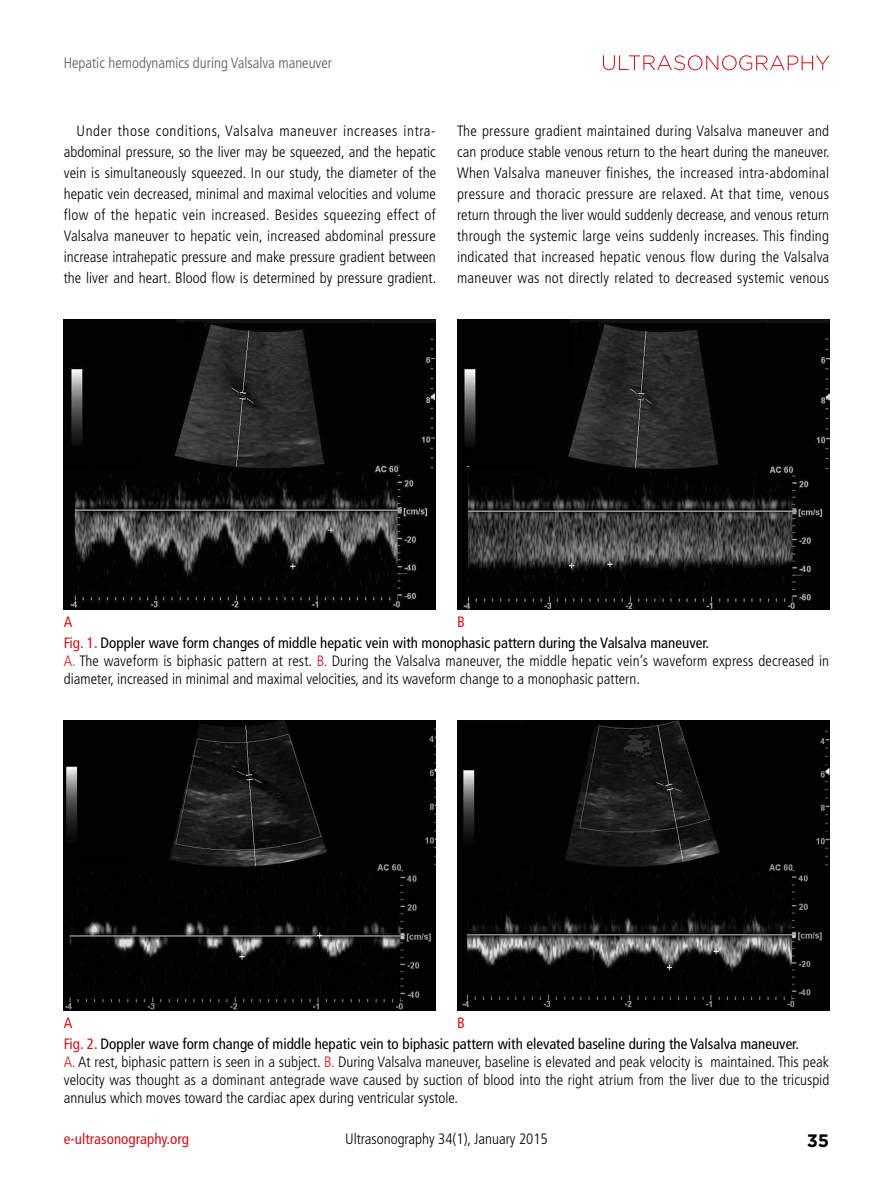
<style>
.page{position:relative;width:893px;height:1191px;background:#fff}
.page>*{position:absolute;margin:0;border:0;box-sizing:border-box;transform-origin:0 0}
.t1{font:700 18px "Gotham";color:#000}
.t2{font:300 condensed 15px/21px "Frutiger LT Std";color:#000;text-align:justify}
.t3{font:300 condensed 15px "Frutiger LT Std";color:#5a5757}
.t4{font:condensed 15px "Frutiger LT Std";color:#d0131c}
.s1{font-weight:400;color:#d0131c}
.s2{font-weight:400}
.s3{color:#d0131c}
</style>
<div class="page">
<svg style="left:603px;top:55px;width:226px;height:15px"></svg>
<img style="left:64px;top:320px;width:372px;height:289px">
<img style="left:457px;top:320px;width:372px;height:289px">
<img style="left:64px;top:721px;width:372px;height:289px">
<img style="left:457px;top:721px;width:372px;height:289px">
<p class="t3" style="left:64px;top:54px;width:270px">Hepatic hemodynamics during Valsalva maneuver</p>
<p class="t2" style="left:64px;top:120px;width:374px;text-indent:13px">Under those conditions, Valsalva maneuver increases intra&shy;abdominal pressure, so the liver may be squeezed, and the hepatic vein is simultaneously squeezed. In our study, the diameter of the hepatic vein decreased, minimal and maximal velocities and volume flow of the hepatic vein increased. Besides squeezing effect of Valsalva maneuver to hepatic vein, increased abdominal pressure increase intrahepatic pressure and make pressure gradient between the liver and heart. Blood flow is determined by pressure gradient.</p>
<p class="t2" style="left:457px;top:120px;width:374px">The pressure gradient maintained during Valsalva maneuver and can produce stable venous return to the heart during the maneuver.<br>When Valsalva maneuver finishes, the increased intra-abdominal pressure and thoracic pressure are relaxed. At that time, venous return through the liver would suddenly decrease, and venous return through the systemic large veins suddenly increases. This finding indicated that increased hepatic venous flow during the Valsalva maneuver was not directly related to decreased systemic venous</p>
<p class="t4" style="left:64px;top:613px;width:10px">A</p>
<p class="t4" style="left:457px;top:613px;width:9px">B</p>
<p class="t2" style="left:64px;top:634px;width:767px;line-height:18px;text-align:left"><span class="s1">Fig. 1.</span> <span class="s2">Doppler wave form changes of middle hepatic vein with monophasic pattern during the Valsalva maneuver.<br></span><span class="s3">A.</span> The waveform is biphasic pattern at rest. <span class="s3">B.</span> During the Valsalva maneuver, the middle hepatic vein’s waveform express decreased in diameter, increased in minimal and maximal velocities, and its waveform change to a monophasic pattern.</p>
<p class="t4" style="left:64px;top:1014px;width:10px">A</p>
<p class="t4" style="left:457px;top:1014px;width:9px">B</p>
<p class="t2" style="left:64px;top:1035px;width:767px;line-height:18px;text-align:left"><span class="s1">Fig. 2.</span> <span class="s2">Doppler wave form change of middle hepatic vein to biphasic pattern with elevated baseline during the Valsalva maneuver.<br></span><span class="s3">A.</span> At rest, biphasic pattern is seen in a subject. <span class="s3">B.</span> During Valsalva maneuver, baseline is elevated and peak velocity is maintained. This peak velocity was thought as a dominant antegrade wave caused by suction of blood into the right atrium from the liver due to the tricuspid annulus which moves toward the cardiac apex during ventricular systole.</p>
<p class="t4" style="left:64px;top:1130px;width:127px">e-ultrasonography.org</p>
<p class="t2" style="left:345px;top:1128px;width:204px">Ultrasonography 34(1), January 2015</p>
<p class="t1" style="left:807px;top:1130px;width:24px">35</p>
</div>
